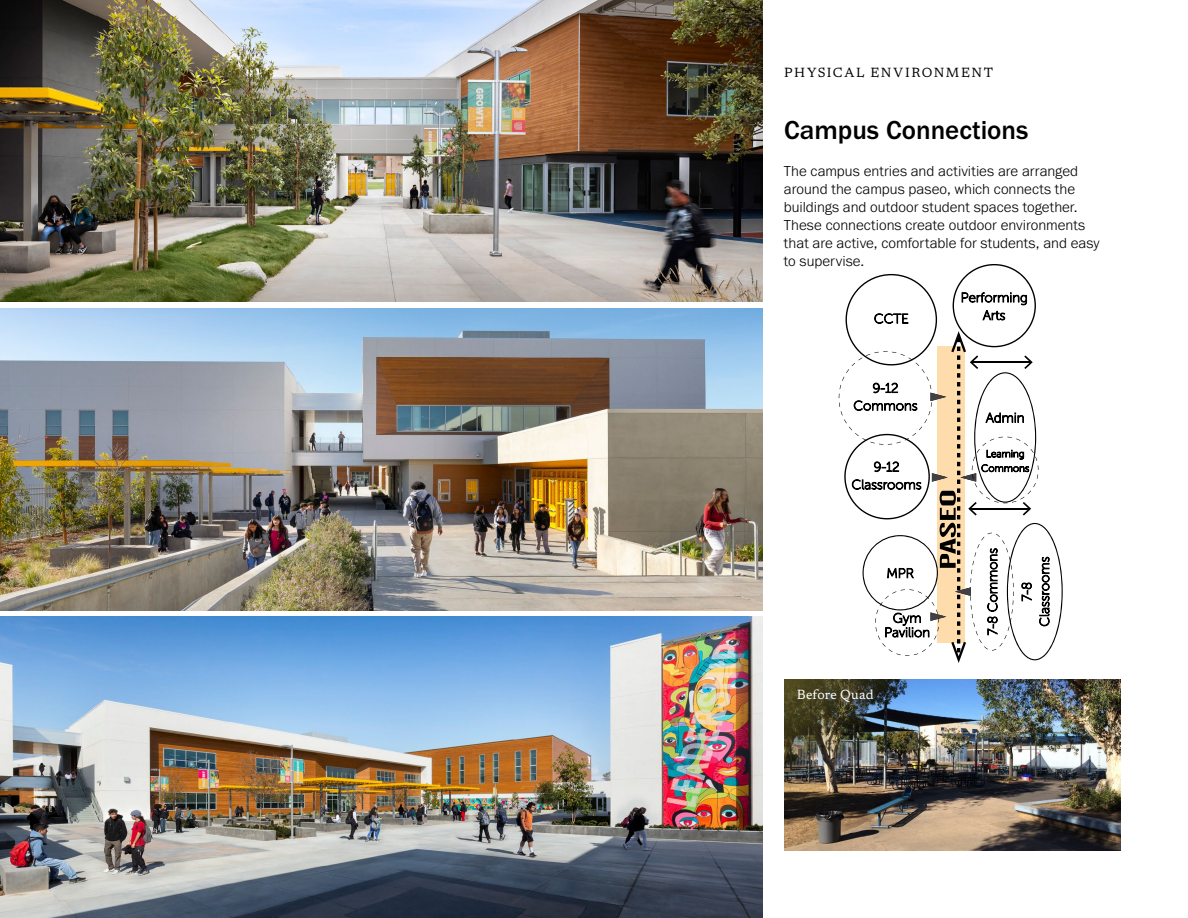
<style>
.page{position:relative;width:1188px;height:918px;background:#fff}
.page>*{position:absolute;margin:0;border:0;box-sizing:border-box;transform-origin:0 0}
.t1{font:500 27px "Franklin Gothic URW";color:#000}
.t2{font:300 15px/18px "Franklin Gothic URW";color:#000}
.t3{font:13.5px "Newsreader";letter-spacing:.11em;color:#000}
.t4{font:13.5px "Newsreader";letter-spacing:.01em;color:#fff}
.t5{font:13.35px/17.7px "Museo Sans 100";color:#000;text-align:center}
.t6{font:9.9px/14.4px "Museo Sans 100";color:#000;text-align:center}
</style>
<div class="page">
<img style="left:784px;top:680px;width:336px;height:170px">
<img style="left:784px;top:680px;width:228px;height:108px">
<img style="left:0;top:308px;width:762px;height:302px">
<img style="left:0;top:0;width:762px;height:302px">
<img style="left:0;top:616px;width:762px;height:302px">
<svg style="left:839px;top:264px;width:224px;height:399px"></svg>
<p class="t3" style="left:784px;top:63px;width:211px">PHYSICAL ENVIRONMENT</p>
<h1 class="t1" style="left:784px;top:113px;width:246px">Campus Connections</h1>
<p class="t2" style="left:784px;top:161px;width:317px">The campus entries and activities are arranged around the campus paseo, which connects the buildings and outdoor student spaces together.<br>These connections create outdoor environments that are active, comfortable for students, and easy to supervise.</p>
<p class="t5" style="left:961px;top:289px;width:69px">Performing</p>
<p class="t5" style="left:874px;top:310px;width:36px">CCTE</p>
<p class="t5" style="left:983px;top:307px;width:24px">Arts</p>
<p class="t5" style="left:853px;top:379px;width:66px">9-12<br>Commons</p>
<p class="t5" style="left:852px;top:458px;width:72px">9-12<br>Classrooms</p>
<p class="t5" style="left:887px;top:564px;width:29px">MPR</p>
<p class="t5" style="left:884px;top:611px;width:47px;line-height:14.4px">Gym<br>Pavilion</p>
<p class="t4" style="left:797px;top:685px;width:78px">Before Quad</p>
<p class="t5" style="left:986px;top:409px;width:40px">Admin</p>
<p class="t6" style="left:981px;top:447px;width:50px">Learning<br>Commons</p>
<p class="t5" style="left:984px;top:635px;width:89px;rotate:-90deg">7-8 Commons</p>
<p class="t5" style="left:1018px;top:627px;width:72px;rotate:-90deg">7-8<br>Classrooms</p>
</div>
